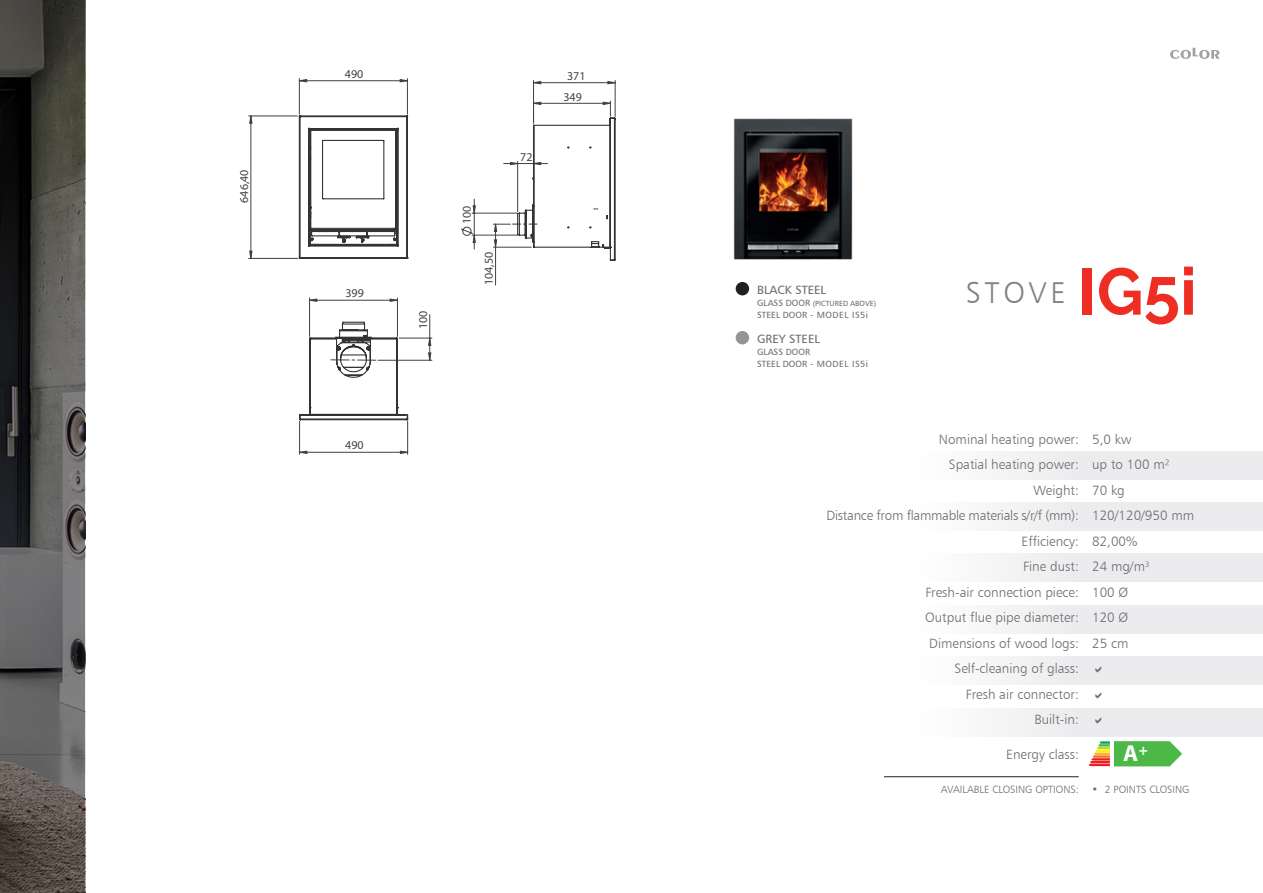
<style>
.page{position:relative;width:1263px;height:893px;background:#fff}
.page>*{position:absolute;margin:0;border:0;box-sizing:border-box;transform-origin:0 0}
.t1{font:700 65.85px "Raleway";color:#ee2e22}
.t2{font:30.15px "Humanist 777 BT Light B";letter-spacing:.13em;color:#808285}
.t3{font:700 23.1px "Myriad Pro";color:#fff}
.t4{font:13.5px/25.5px "Humanist 777 BT Light B";color:#6c6d70}
.t5{font:12px/20.7px "ISOCPEUR";color:#0e1214}
.t6{font:12px "Humanist 777 BT Roman B";color:#6c6d70}
.t7{font:10.5px "Humanist 777 BT Light B";color:#6c6d70}
.t8{font:9px/12px "Humanist 777 BT Roman B";color:#6c6d70}
.t9{font:9px "Humanist 777 BT Roman B";letter-spacing:.025em;color:#6c6d70}
.t10{font:7.5px "Humanist 777 BT Roman B";color:#6c6d70}
.s1{font-size:9px}
</style>
<div class="page">
<svg style="left:1170px;top:48px;width:49px;height:11px"></svg>
<div style="left:625px;top:451px;width:638px;height:29px;background:linear-gradient(to right,#fff,#eaeaec)"></div>
<div style="left:625px;top:502px;width:638px;height:29px;background:linear-gradient(to right,#fff,#eaeaec)"></div>
<div style="left:625px;top:554px;width:638px;height:28px;background:linear-gradient(to right,#fff,#eaeaec)"></div>
<div style="left:625px;top:605px;width:638px;height:29px;background:linear-gradient(to right,#fff,#eaeaec)"></div>
<div style="left:625px;top:656px;width:638px;height:29px;background:linear-gradient(to right,#fff,#eaeaec)"></div>
<div style="left:625px;top:708px;width:638px;height:28px;background:linear-gradient(to right,#fff,#eaeaec)"></div>
<img style="left:733px;top:118px;width:120px;height:142px">
<hr style="left:674px;top:78px;width:1px;height:37px;background:#0e1214">
<svg style="left:248px;top:78px;width:161px;height:171px"></svg>
<svg style="left:461px;top:80px;width:155px;height:206px"></svg>
<svg style="left:248px;top:249px;width:185px;height:206px"></svg>
<div style="left:736px;top:282px;width:13px;height:13px;background:#231f20;border-radius:50%"></div>
<div style="left:736px;top:331px;width:13px;height:13px;background:#939598;border-radius:50%"></div>
<hr style="left:884px;top:776px;width:195px;height:1px;background:#231f20">
<svg style="left:1089px;top:741px;width:93px;height:25px"></svg>
<svg style="left:0;top:0;width:85px;height:893px;background:#4d4c49"></svg>
<svg style="left:1095px;top:666px;width:6px;height:7px"></svg>
<svg style="left:1095px;top:717px;width:6px;height:7px"></svg>
<p class="t5" style="left:234px;top:203px;width:35px;rotate:-90deg">646,40</p>
<p class="t5" style="left:345px;top:63px;width:20px">490</p>
<p class="t5" style="left:345px;top:283px;width:20px">399</p>
<p class="t5" style="left:345px;top:435px;width:20px">490</p>
<p class="t5" style="left:412px;top:329px;width:20px;rotate:-90deg">100</p>
<p class="t5" style="left:456px;top:224px;width:20px;rotate:-90deg">100</p>
<p class="t5" style="left:478px;top:285px;width:35px;rotate:-90deg">104,50</p>
<p class="t5" style="left:520px;top:146px;width:14px">72</p>
<p class="t5" style="left:563px;top:65px;width:23px">371<br>349</p>
<p class="t6" style="left:757px;top:283px;width:71px">BLACK STEEL</p>
<p class="t10" style="left:757px;top:299px;width:121px"><span class="s1">GLASS DOOR</span> (PICTURED ABOVE)</p>
<p class="t9" style="left:757px;top:309px;width:112px">STEEL DOOR - MODEL IS5i</p>
<p class="t6" style="left:757px;top:332px;width:64px">GREY STEEL</p>
<p class="t8" style="left:757px;top:346px;width:112px">GLASS DOOR<br>STEEL DOOR - MODEL IS5i</p>
<h2 class="t2" style="left:966px;top:274px;width:102px">STOVE</h2>
<h1 class="t1" style="left:1078px;top:254px;width:120px">IG5i</h1>
<p class="t4" style="left:826px;top:426px;width:254px;text-align:right">Nominal heating power:<br>Spatial heating power:<br>Weight:<br>Distance from flammable materials s/r/f (mm):<br>Efficiency:<br>Fine dust:<br>Fresh-air connection piece:<br>Output flue pipe diameter:<br>Dimensions of wood logs:<br>Self-cleaning of glass:<br>Fresh air connector:<br>Built-in:</p>
<p class="t4" style="left:1006px;top:741px;width:74px">Energy class:</p>
<p class="t4" style="left:1092px;top:426px;width:104px">5,0 kw<br>up to 100 m²<br>70 kg<br>120/120/950 mm<br>82,00%<br>24 mg/m<sup>3<br></sup>100 Ø<br>120 Ø<br>25 cm</p>
<h3 class="t3" style="left:1123px;top:739px;width:26px">A<sup>+</sup></h3>
<p class="t7" style="left:941px;top:783px;width:139px">AVAILABLE CLOSING OPTIONS:</p>
<p class="t7" style="left:1092px;top:783px;width:99px">• 2 POINTS CLOSING</p>
</div>
